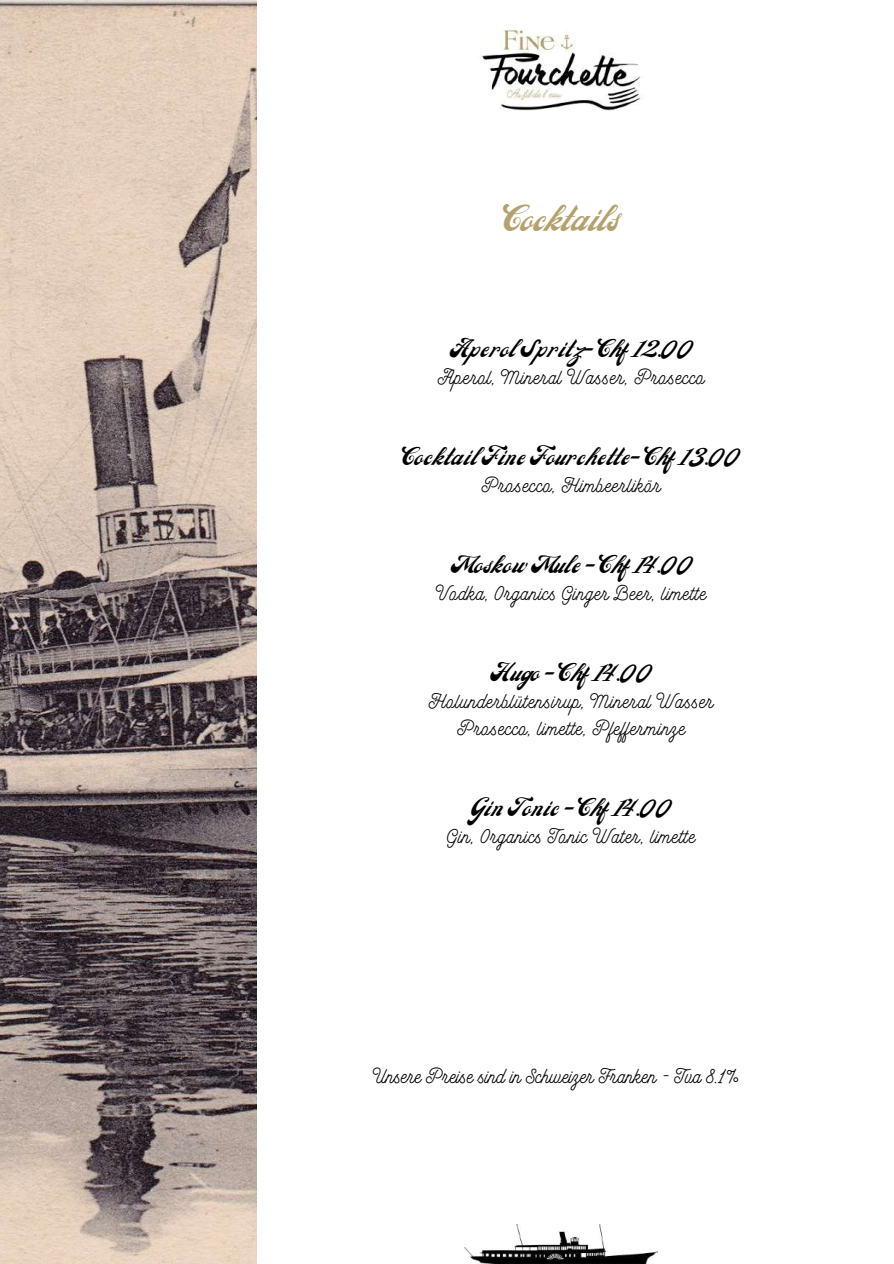
<style>
.page{position:relative;width:894px;height:1264px;background:#fff}
.page>*{position:absolute;margin:0;border:0;box-sizing:border-box;transform-origin:0 0}
.t1{font:28.5px "Carlsonscript";color:#b3a16e}
.t2{font:19.5px/27px "MADE Good Time Script";letter-spacing:.03em;color:#000;text-align:center}
.t3{font:19.5px "Carlsonscript";letter-spacing:.03em;color:#000}
.t4{font:19.5px "MADE Good Time Script";color:#000}
</style>
<div class="page">
<img style="left:464px;top:1224px;width:193px;height:39px">
<svg style="left:256px;top:385px;width:1px;height:149px"></svg>
<img style="left:481px;top:24px;width:160px;height:87px">
<img style="left:0;top:0;width:256px;height:1263px">
<h1 class="t1" style="left:504px;top:204px;width:116px">Cocktails</h1>
<p class="t3" style="left:449px;top:338px;width:244px">Aperol Spritz- Chf 12.00</p>
<p class="t2" style="left:438px;top:365px;width:268px">Aperol, Mineral Wasser, Prosecco</p>
<p class="t3" style="left:402px;top:446px;width:338px">Cocktail Fine Fourchette- Chf 13.00</p>
<p class="t2" style="left:481px;top:473px;width:181px">Prosecco, Himbeerlikör</p>
<p class="t3" style="left:450px;top:554px;width:243px">Moskow Mule - Chf 14.00</p>
<p class="t2" style="left:436px;top:581px;width:271px">Vodka, Organics Ginger Beer, limette</p>
<p class="t3" style="left:491px;top:662px;width:162px">Hugo - Chf 14.00</p>
<p class="t2" style="left:429px;top:689px;width:286px">Holunderblütensirup, Mineral Wasser<br>Prosecco, limette, Pfefferminze</p>
<p class="t3" style="left:471px;top:797px;width:201px">Gin Tonic - Chf 14.00</p>
<p class="t2" style="left:447px;top:824px;width:249px">Gin, Organics Tonic Water, limette</p>
<p class="t4" style="left:373px;top:1064px;width:368px">Unsere Preise sind in Schweizer Franken - Tva 8.1%</p>
</div>
